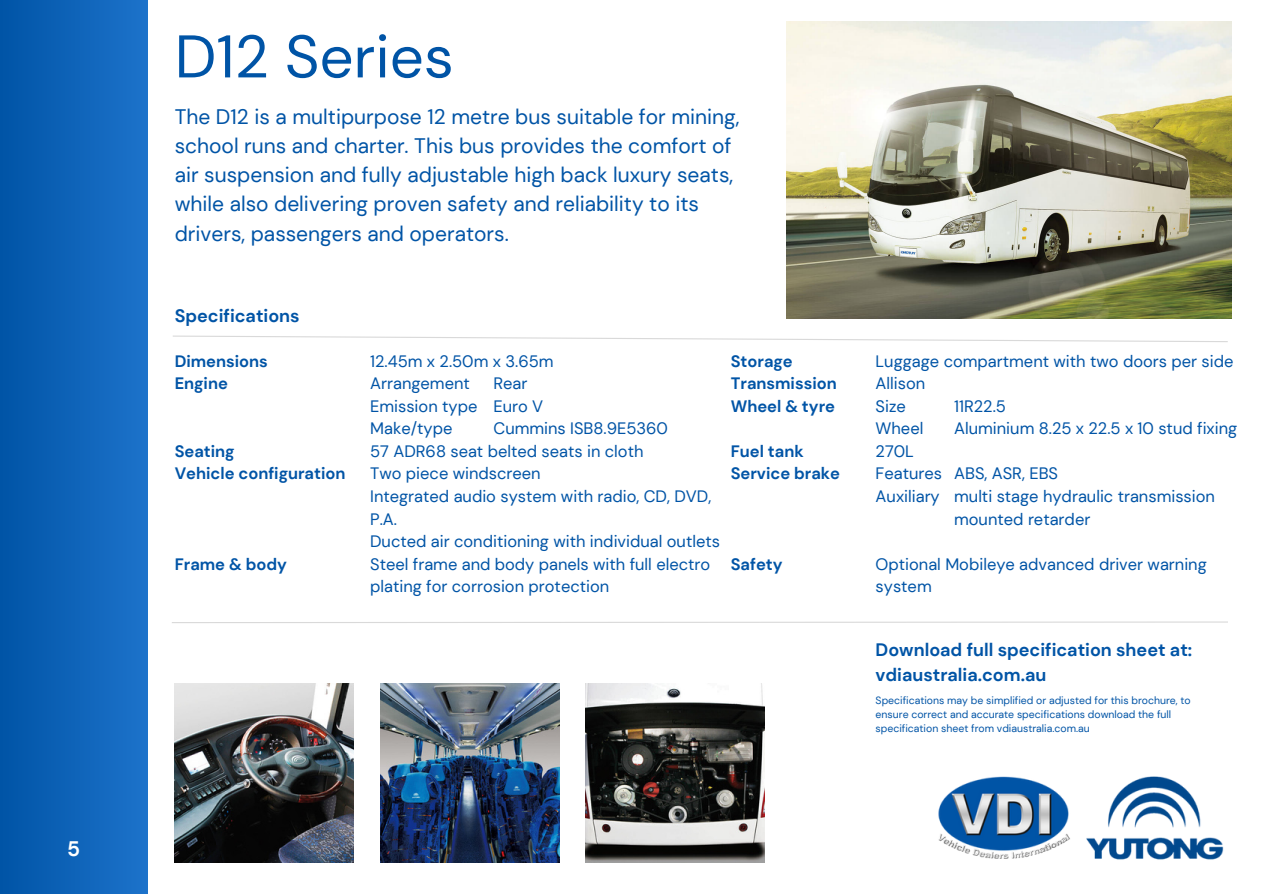
<style>
.page{position:relative;width:1263px;height:894px;background:#fff}
.page>*{position:absolute;margin:0;border:0;box-sizing:border-box;transform-origin:0 0}
.t1{font:60px "DM Sans";color:#0054a6}
.t2{font:21px/29.2px "DM Sans";color:#0054a6}
.t3{font:700 21px "DM Sans";color:#fff}
.t4{font:700 18px/24.8px "DM Sans";color:#0054a6}
.t5{font:16.5px/22.5px "DM Sans";color:#0054a6}
.t6{font:700 16.5px "DM Sans";color:#0054a6}
.t7{font:10.5px/14px "DM Sans";color:#0054a6}
</style>
<div class="page">
<div style="left:0;top:0;width:148px;height:893px;background:linear-gradient(to right,#0054a6,#1d73ca)"></div>
<img style="left:938px;top:776px;width:286px;height:84px">
<svg style="left:173px;top:335px;width:1055px;height:7px"></svg>
<svg style="left:172px;top:621px;width:1056px;height:2px"></svg>
<img style="left:786px;top:21px;width:445px;height:297px">
<img style="left:586px;top:683px;width:179px;height:179px">
<img style="left:380px;top:683px;width:179px;height:179px">
<img style="left:175px;top:683px;width:179px;height:179px">
<p class="t3" style="left:67px;top:835px;width:15px">5</p>
<p class="t1" style="left:175px;top:18px;width:281px">D12 Series</p>
<p class="t2" style="left:175px;top:102px;width:566px">The D12 is a multipurpose 12 metre bus suitable for mining, school runs and charter. This bus provides the comfort of air suspension and fully adjustable high back luxury seats, while also delivering proven safety and reliability to its drivers, passengers and operators.</p>
<p class="t4" style="left:175px;top:303px;width:126px">Specifications</p>
<p class="t6" style="left:175px;top:350px;width:95px">Dimensions</p>
<p class="t6" style="left:175px;top:373px;width:55px">Engine</p>
<p class="t6" style="left:175px;top:440px;width:61px">Seating</p>
<p class="t6" style="left:175px;top:463px;width:172px">Vehicle configuration</p>
<p class="t6" style="left:175px;top:553px;width:114px">Frame &amp; body</p>
<p class="t5" style="left:370px;top:350px;width:185px">12.45m x 2.50m x 3.65m</p>
<p class="t5" style="left:370px;top:372px;width:101px">Arrangement</p>
<p class="t5" style="left:370px;top:395px;width:109px">Emission type</p>
<p class="t5" style="left:370px;top:417px;width:84px">Make/type</p>
<p class="t5" style="left:370px;top:440px;width:275px">57 ADR68 seat belted seats in cloth</p>
<p class="t5" style="left:370px;top:462px;width:172px">Two piece windscreen</p>
<p class="t5" style="left:370px;top:485px;width:343px">Integrated audio system with radio, CD, DVD,<br>P.A.</p>
<p class="t5" style="left:370px;top:530px;width:351px">Ducted air conditioning with individual outlets</p>
<p class="t5" style="left:370px;top:552px;width:342px">Steel frame and body panels with full electro plating for corrosion protection</p>
<p class="t5" style="left:493px;top:372px;width:36px">Rear</p>
<p class="t5" style="left:493px;top:395px;width:51px">Euro V</p>
<p class="t5" style="left:493px;top:417px;width:176px">Cummins ISB8.9E5360</p>
<p class="t6" style="left:731px;top:350px;width:64px">Storage</p>
<p class="t6" style="left:731px;top:373px;width:108px">Transmission</p>
<p class="t6" style="left:731px;top:395px;width:106px">Wheel &amp; tyre</p>
<p class="t6" style="left:731px;top:440px;width:74px">Fuel tank</p>
<p class="t6" style="left:731px;top:463px;width:111px">Service brake</p>
<p class="t6" style="left:731px;top:553px;width:53px">Safety</p>
<p class="t5" style="left:876px;top:350px;width:359px">Luggage compartment with two doors per side<br>Allison</p>
<p class="t5" style="left:876px;top:395px;width:32px">Size</p>
<p class="t5" style="left:876px;top:417px;width:49px">Wheel</p>
<p class="t5" style="left:876px;top:440px;width:40px">270L</p>
<p class="t5" style="left:876px;top:462px;width:68px">Features</p>
<p class="t5" style="left:876px;top:485px;width:66px">Auxiliary</p>
<p class="t5" style="left:954px;top:395px;width:53px">11R22.5</p>
<p class="t5" style="left:954px;top:417px;width:285px">Aluminium 8.25 x 22.5 x 10 stud fixing</p>
<p class="t5" style="left:954px;top:462px;width:105px">ABS, ASR, EBS</p>
<p class="t5" style="left:954px;top:485px;width:262px">multi stage hydraulic transmission mounted retarder</p>
<p class="t5" style="left:876px;top:552px;width:333px">Optional Mobileye advanced driver warning system</p>
<p class="t4" style="left:876px;top:637px;width:318px">Download full specification sheet at: vdiaustralia.com.au</p>
<p class="t7" style="left:876px;top:693px;width:317px">Specifications may be simplified or adjusted for this brochure, to ensure correct and accurate specifications download the full specification sheet from vdiaustralia.com.au</p>
</div>
